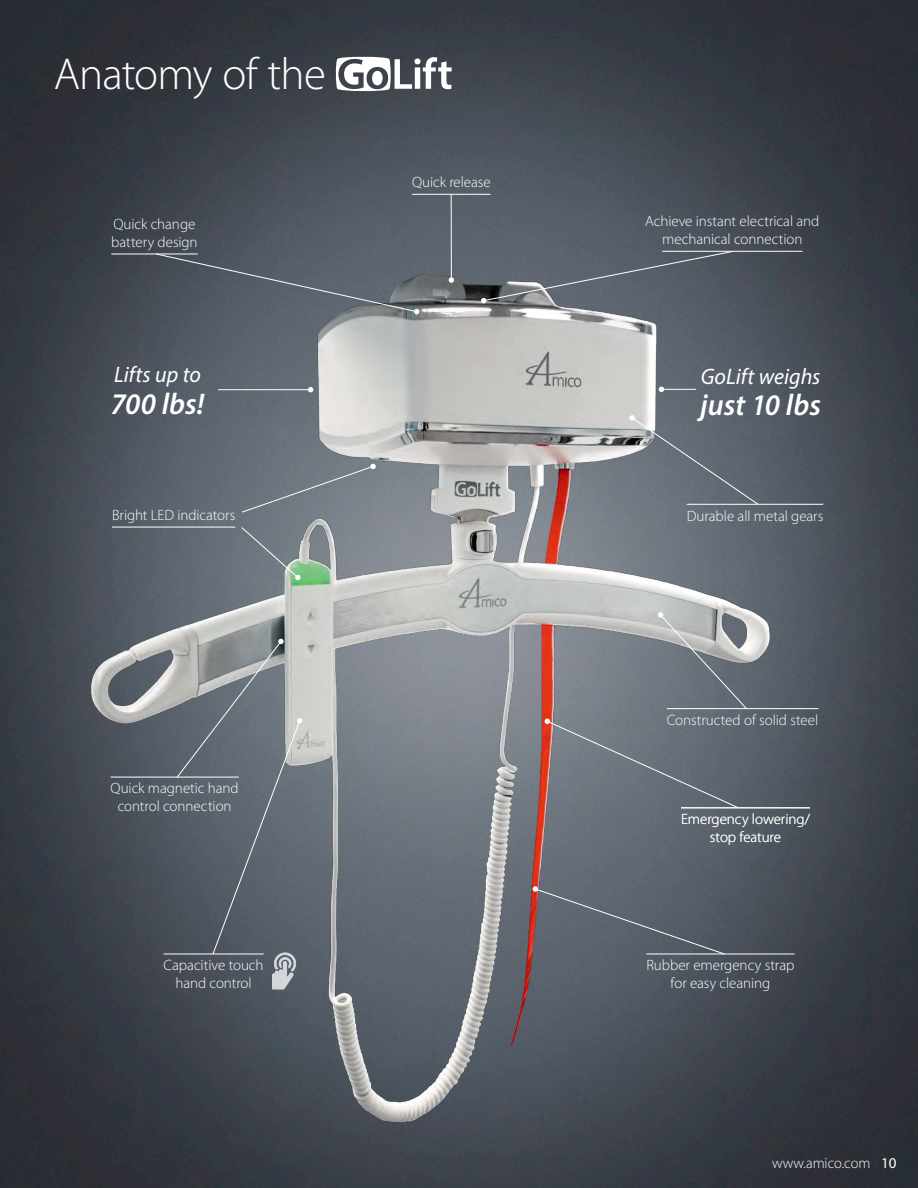
<style>
.page{position:relative;width:918px;height:1188px;background:#fff}
.page>*{position:absolute;margin:0;border:0;box-sizing:border-box;transform-origin:0 0}
.product_name{font:300 45px "Myriad Pro";letter-spacing:-.02em;color:#fff}
.big_special_intro{font:italic 600 30px "Myriad Pro";letter-spacing:.005em;color:#fff}
.big_special_intro-2{font:italic 22.5px "Myriad Pro";color:#fff}
.diagram_labels_-_scr{font:300 15px/18px "Myriad Pro";letter-spacing:-.005em;color:#fff;text-align:center}
.diagram_labels_desce{font:300 15px/18px "Myriad Pro";letter-spacing:-.005em;color:#fff}
.s1{font-weight:400}
</style>
<div class="page">
<img style="left:0;top:0;width:918px;height:1188px">
<img style="left:77px;top:259px;width:741px;height:929px">
<hr style="left:111px;top:254px;width:87px;height:1px;background:#fff">
<svg style="left:156px;top:254px;width:263px;height:60px"></svg>
<hr style="left:662px;top:251px;width:141px;height:1px;background:#fff">
<hr style="left:687px;top:504px;width:136px;height:1px;background:#fff">
<svg style="left:629px;top:415px;width:130px;height:90px"></svg>
<svg style="left:545px;top:719px;width:194px;height:89px"></svg>
<svg style="left:533px;top:886px;width:192px;height:68px"></svg>
<hr style="left:646px;top:954px;width:148px;height:1px;background:#fff">
<hr style="left:164px;top:954px;width:100px;height:1px;background:#fff">
<svg style="left:336px;top:57px;width:116px;height:34px"></svg>
<hr style="left:111px;top:777px;width:128px;height:1px;background:#fff">
<hr style="left:667px;top:708px;width:151px;height:1px;background:#fff">
<svg style="left:658px;top:612px;width:89px;height:97px"></svg>
<hr style="left:451px;top:195px;width:1px;height:85px;background:#fff">
<svg style="left:449px;top:277px;width:5px;height:6px"></svg>
<hr style="left:412px;top:194px;width:79px;height:1px;background:#fff">
<hr style="left:218px;top:389px;width:93px;height:1px;background:#fff">
<svg style="left:308px;top:387px;width:5px;height:5px"></svg>
<hr style="left:661px;top:389px;width:35px;height:1px;background:#fff">
<svg style="left:659px;top:387px;width:5px;height:5px"></svg>
<svg style="left:242px;top:464px;width:134px;height:48px"></svg>
<svg style="left:241px;top:527px;width:60px;height:53px"></svg>
<hr style="left:112px;top:527px;width:123px;height:1px;background:#fff">
<svg style="left:177px;top:639px;width:126px;height:350px"></svg>
<hr style="left:681px;top:808px;width:129px;height:1px;background:#fff">
<svg style="left:481px;top:251px;width:252px;height:52px"></svg>
<p class="product_name" style="left:54px;top:47px;width:274px">Anatomy of the</p>
<p class="diagram_labels_desce" style="left:412px;top:173px;width:80px">Quick release</p>
<p class="diagram_labels_desce" style="left:111px;top:215px;width:88px">Quick change battery design</p>
<p class="diagram_labels_desce" style="left:645px;top:212px;width:176px;text-align:center">Achieve instant electrical and mechanical connection</p>
<p class="big_special_intro-2" style="left:114px;top:361px;width:88px">Lifts up to</p>
<p class="big_special_intro" style="left:111px;top:385px;width:95px">700 lbs!</p>
<p class="big_special_intro-2" style="left:701px;top:362px;width:121px">GoLift weighs</p>
<p class="big_special_intro" style="left:700px;top:386px;width:122px">just 10 lbs</p>
<p class="diagram_labels_desce" style="left:112px;top:506px;width:125px">Bright LED indicators</p>
<p class="diagram_labels_-_scr" style="left:687px;top:507px;width:138px">Durable all metal gears</p>
<p class="diagram_labels_-_scr" style="left:667px;top:711px;width:153px">Constructed of solid steel</p>
<p class="diagram_labels_-_scr" style="left:111px;top:779px;width:130px">Quick magnetic hand control connection</p>
<p class="diagram_labels_-_scr" style="left:681px;top:810px;width:130px">Emergency lowering/ stop feature</p>
<p class="diagram_labels_-_scr" style="left:164px;top:956px;width:101px">Capacitive touch hand control</p>
<p class="diagram_labels_-_scr" style="left:646px;top:956px;width:150px">Rubber emergency strap for easy cleaning</p>
<p class="diagram_labels_desce" style="left:772px;top:1154px;width:126px">www.amico.com <span class="s1">10</span></p>
</div>
